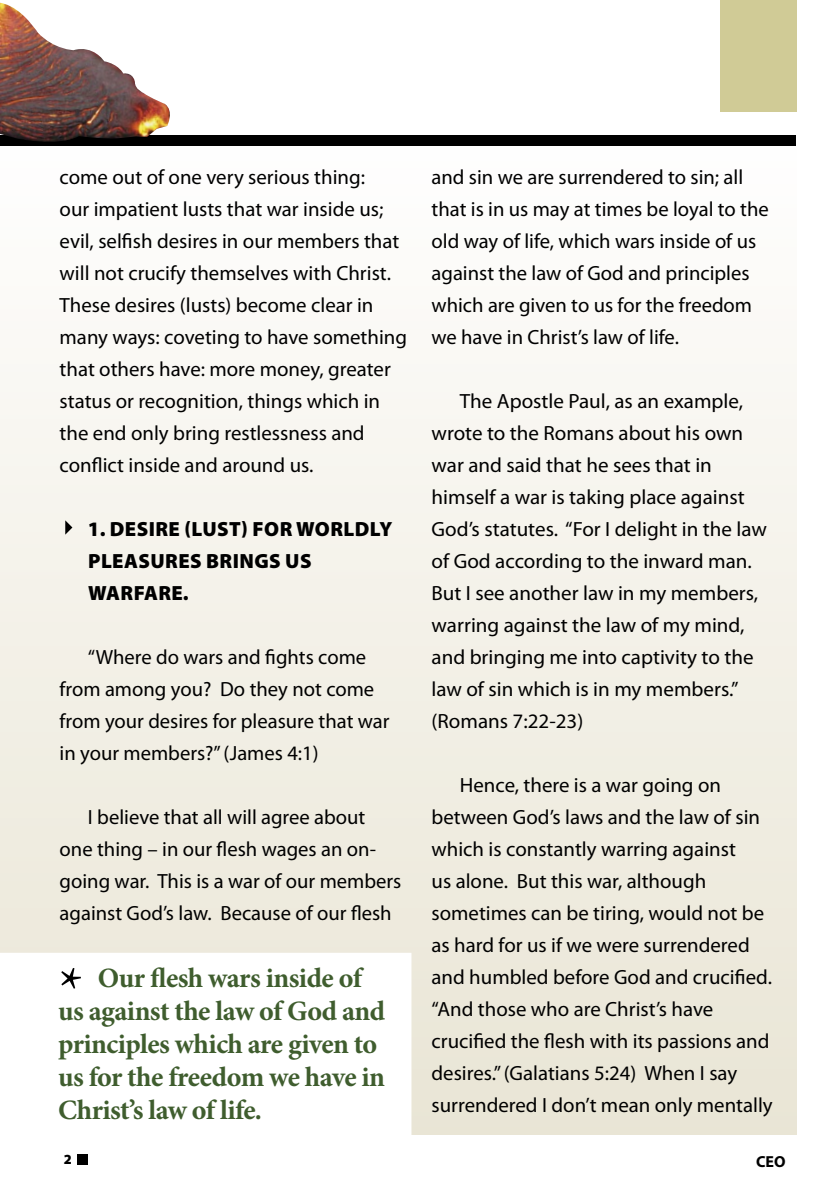
<style>
.page{position:relative;width:840px;height:1191px;background:#fff}
.page>*{position:absolute;margin:0;border:0;box-sizing:border-box;transform-origin:0 0}
.t1{font:700 28px/33px "Minion Pro";letter-spacing:-.02em;color:#3f5d2e}
.t2{font:20.6px/32px "Myriad Pro";color:#000}
.t3{font:900 20.6px/32px "Myriad Pro";letter-spacing:.02em;color:#000}
.Body_Text_2{font:700 16px "Myriad Pro";color:#000}
.t4{font:900 14px "Myriad Pro";color:#000}
</style>
<div class="page">
<div style="left:0;top:137px;width:795px;height:997px;background:linear-gradient(to bottom,#fcfcfb,#eae6d5)"></div>
<div style="left:720px;top:0;width:76px;height:111px;background:#d0cb96"></div>
<div style="left:77px;top:1154px;width:10px;height:11px;background:#000"></div>
<svg style="left:0;top:952px;width:411px;height:182px"></svg>
<div style="left:0;top:135px;width:795px;height:10px;background:#000"></div>
<svg style="left:61px;top:968px;width:20px;height:20px"></svg>
<svg style="left:65px;top:520px;width:7px;height:14px"></svg>
<img style="left:0;top:2px;width:174px;height:145px">
<p class="t2" style="left:60px;top:161px;width:349px">come out of one very serious thing:<br>our impatient lusts that war inside us; evil, selfish desires in our members that will not crucify themselves with Christ.<br>These desires (lusts) become clear in many ways: coveting to have something that others have: more money, greater status or recognition, things which in the end only bring restlessness and conflict inside and around us.</p>
<p class="t3" style="left:88px;top:513px;width:305px">1. DESIRE (LUST) FOR WORLDLY<br>PLEASURES BRINGS US<br>WARFARE.</p>
<p class="t2" style="left:60px;top:641px;width:331px;text-indent:28px">“Where do wars and fights come from among you? Do they not come from your desires for pleasure that war in your members?” (James 4:1)</p>
<p class="t2" style="left:60px;top:801px;width:343px;text-indent:28px">I believe that all will agree about one thing – in our flesh wages an on&shy;going war. This is a war of our members against God’s law. Because of our flesh</p>
<p class="t1" style="left:58px;top:963px;width:328px;text-indent:40px">Our flesh wars inside of us against the law of God and principles which are given to us for the freedom we have in<br>Christ’s law of life.</p>
<p class="t4" style="left:64px;top:1151px;width:10px">2</p>
<p class="t2" style="left:431px;top:161px;width:338px">and sin we are surrendered to sin; all that is in us may at times be loyal to the old way of life, which wars inside of us against the law of God and principles which are given to us for the freedom we have in Christ’s law of life.</p>
<p class="t2" style="left:431px;top:385px;width:336px;text-indent:28px">The Apostle Paul, as an example, wrote to the Romans about his own war and said that he sees that in himself a war is taking place against<br>God’s statutes. “For I delight in the law of God according to the inward man.<br>But I see another law in my members, warring against the law of my mind, and bringing me into captivity to the law of sin which is in my members.” (Romans 7:22-23)</p>
<p class="t2" style="left:431px;top:769px;width:342px;text-indent:28px">Hence, there is a war going on between God’s laws and the law of sin which is constantly warring against<br>us alone. But this war, although sometimes can be tiring, would not be as hard for us if we were surrendered and humbled before God and crucified. “And those who are Christ’s have crucified the flesh with its passions and desires.” (Galatians 5:24) When I say surrendered I don’t mean only mentally</p>
<p class="Body_Text_2" style="left:755px;top:1152px;width:31px">CEO</p>
</div>
